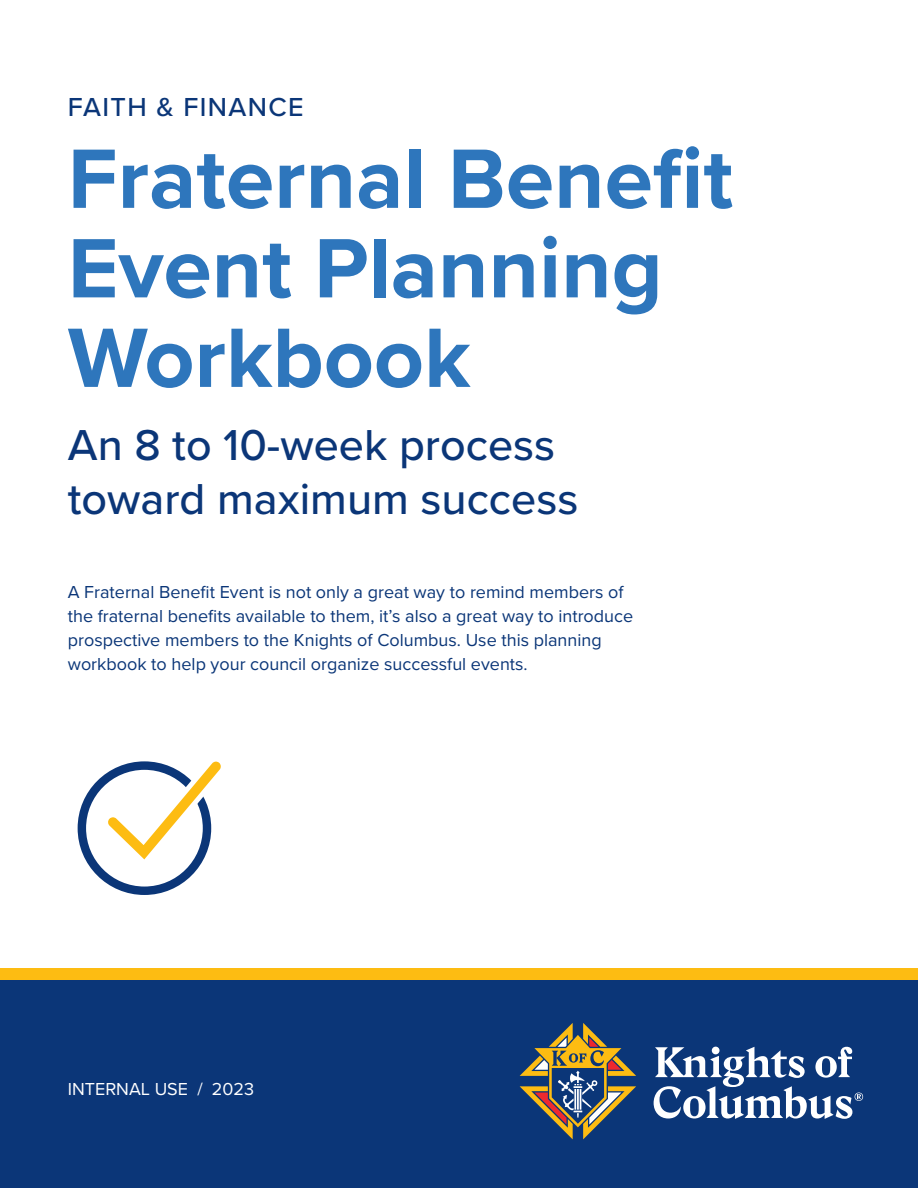
<style>
.page{position:relative;width:918px;height:1188px;background:#fff}
.page>*{position:absolute;margin:0;border:0;box-sizing:border-box;transform-origin:0 0}
.t1{font:700 87.3px/89.6px "Proxima Nova";color:#2e76bc}
.t2{font:500 44.85px/53.8px "Proxima Nova";color:#0b3678}
.t3{font:500 27px "Proxima Nova";letter-spacing:.05em;color:#0b3678}
.BIG_body{font:18px/24px "Proxima Nova";color:#0b3678}
.BODY{font:18px "Proxima Nova";color:#fff}
</style>
<div class="page">
<div style="left:1px;top:974px;width:917px;height:214px;background:#0b3678"></div>
<div style="left:1px;top:968px;width:917px;height:12px;background:#fdbc12"></div>
<svg style="left:654px;top:1047px;width:209px;height:72px"></svg>
<svg style="left:519px;top:1023px;width:117px;height:117px"></svg>
<div style="left:78px;top:761px;width:133px;height:134px;border:8px solid #0b3678;border-radius:50%"></div>
<svg style="left:102px;top:761px;width:119px;height:106px"></svg>
<p class="t3" style="left:68px;top:87px;width:237px">FAITH &amp; FINANCE</p>
<p class="t1" style="left:68px;top:132px;width:667px">Fraternal Benefit<br>Event Planning<br>Workbook</p>
<p class="t2" style="left:68px;top:417px;width:512px">An 8 to 10-week process toward maximum success</p>
<p class="BIG_body" style="left:68px;top:581px;width:567px">A Fraternal Benefit Event is not only a great way to remind members of the fraternal benefits available to them, it’s also a great way to introduce prospective members to the Knights of Columbus. Use this planning workbook to help your council organize successful events.</p>
<p class="BODY" style="left:68px;top:1079px;width:188px">INTERNAL USE / 2023</p>
</div>
